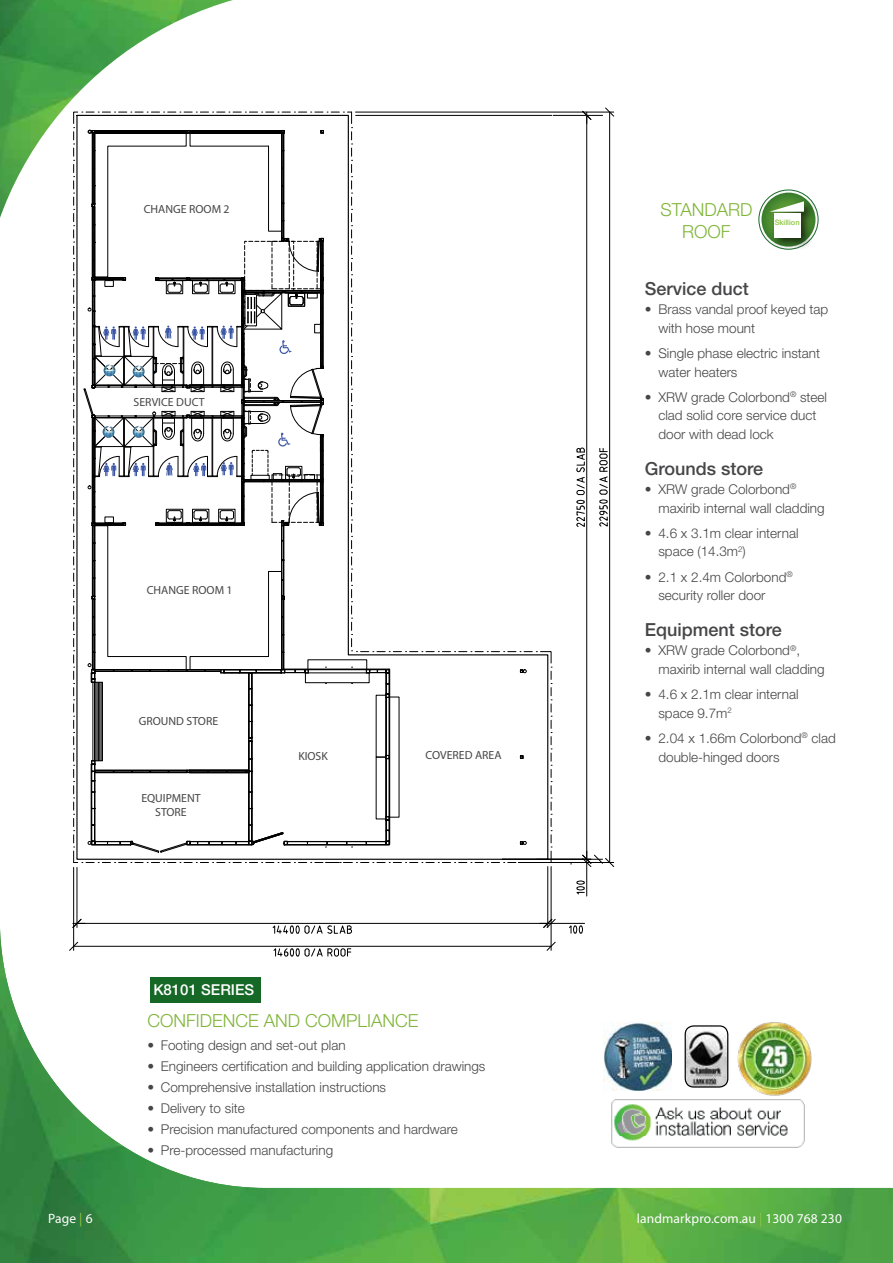
<style>
.page{position:relative;width:893px;height:1263px;background:#fff}
.page>*{position:absolute;margin:0;border:0;box-sizing:border-box;transform-origin:0 0}
.t1{font:500 18px "Helvetica Neue";color:#464547}
.t2{font:300 18px/22px "Helvetica Neue";color:#80b539;text-align:center}
.t3{font:500 15px "Helvetica Neue";color:#fff}
.t4{font:300 13.5px/18.8px "Helvetica Neue";color:#464547}
.t5{font:13.5px "Myriad Pro";letter-spacing:.01em;color:#fff}
.t6{font:11.7px/13.2px "Myriad Pro";color:#464547;text-align:center}
.t7{font:500 7.5px "Helvetica Neue";color:#8dc63f}
.s1{color:#8dc63f}
</style>
<div class="page">
<img style="left:0;top:0;width:233px;height:218px">
<img style="left:0;top:929px;width:893px;height:334px">
<img style="left:604px;top:1023px;width:68px;height:68px">
<img style="left:685px;top:1026px;width:38px;height:61px">
<div style="left:685px;top:1025px;width:43px;height:62px;border:1px solid #000;border-radius:8px"></div>
<img style="left:610px;top:1097px;width:195px;height:52px">
<svg style="left:761px;top:193px;width:54px;height:54px"></svg>
<div style="left:768px;top:199px;width:49px;height:51px;background:#000;opacity:.75"></div>
<div style="left:774px;top:213px;width:27px;height:24px;background:#fff"></div>
<svg style="left:770px;top:201px;width:34px;height:11px"></svg>
<hr style="left:355px;top:112px;width:259px;height:1px;background:#000">
<hr style="left:609px;top:112px;width:1px;height:750px;background:#000">
<svg style="left:605px;top:107px;width:9px;height:10px"></svg>
<svg style="left:599px;top:448px;width:9px;height:79px"></svg>
<hr style="left:586px;top:115px;width:1px;height:744px;background:#000">
<svg style="left:576px;top:447px;width:9px;height:80px"></svg>
<hr style="left:77px;top:867px;width:1px;height:60px;background:#000">
<hr style="left:547px;top:866px;width:1px;height:61px;background:#000">
<hr style="left:77px;top:923px;width:471px;height:1px;background:#000">
<svg style="left:272px;top:923px;width:80px;height:11px"></svg>
<hr style="left:73px;top:867px;width:1px;height:83px;background:#000">
<hr style="left:551px;top:866px;width:1px;height:84px;background:#000">
<hr style="left:74px;top:946px;width:477px;height:1px;background:#000">
<svg style="left:69px;top:942px;width:9px;height:9px"></svg>
<svg style="left:546px;top:942px;width:10px;height:9px"></svg>
<svg style="left:273px;top:946px;width:79px;height:11px"></svg>
<hr style="left:518px;top:862px;width:73px;height:1px;background:#000">
<hr style="left:586px;top:851px;width:1px;height:45px;background:#000">
<svg style="left:576px;top:881px;width:9px;height:14px"></svg>
<hr style="left:537px;top:859px;width:66px;height:1px;background:#000">
<svg style="left:582px;top:855px;width:32px;height:12px"></svg>
<svg style="left:582px;top:111px;width:9px;height:13px"></svg>
<hr style="left:553px;top:115px;width:50px;height:1px;background:#000">
<hr style="left:540px;top:923px;width:45px;height:1px;background:#000">
<svg style="left:543px;top:919px;width:13px;height:9px"></svg>
<svg style="left:568px;top:925px;width:15px;height:9px"></svg>
<svg style="left:72px;top:919px;width:13px;height:9px"></svg>
<div style="left:150px;top:977px;width:111px;height:26px;background:#166827"></div>
<img style="left:723px;top:1008px;width:103px;height:103px">
<svg style="left:73px;top:111px;width:479px;height:752px"></svg>
<p class="t6" style="left:144px;top:202px;width:87px">CHANGE ROOM 2</p>
<p class="t6" style="left:134px;top:395px;width:73px">SERVICE DUCT</p>
<p class="t6" style="left:147px;top:583px;width:87px">CHANGE ROOM 1</p>
<p class="t6" style="left:139px;top:714px;width:81px">GROUND STORE</p>
<p class="t6" style="left:141px;top:792px;width:61px">EQUIPMENT<br>STORE</p>
<p class="t6" style="left:298px;top:749px;width:31px">KIOSK</p>
<p class="t6" style="left:426px;top:748px;width:77px">COVERED AREA</p>
<p class="t3" style="left:153px;top:980px;width:102px">K8101 SERIES</p>
<h1 class="t2" style="left:147px;top:1009px;width:273px">CONFIDENCE AND COMPLIANCE</h1>
<p class="t4" style="left:147px;top:1036px;width:200px">• Footing design and set-out plan</p>
<p class="t4" style="left:147px;top:1057px;width:340px">• Engineers certification and building application drawings</p>
<p class="t4" style="left:147px;top:1077px;width:240px">• Comprehensive installation instructions</p>
<p class="t4" style="left:147px;top:1098px;width:99px">• Delivery to site</p>
<p class="t4" style="left:147px;top:1119px;width:312px">• Precision manufactured components and hardware</p>
<p class="t4" style="left:147px;top:1140px;width:187px">• Pre-processed manufacturing</p>
<h1 class="t2" style="left:660px;top:198px;width:94px">STANDARD<br>ROOF</h1>
<p class="t7" style="left:775px;top:218px;width:26px">Skillion</p>
<h1 class="t1" style="left:645px;top:278px;width:106px">Service duct</h1>
<p class="t4" style="left:658px;top:299px;width:171px;text-indent:-14px">• Brass vandal proof keyed tap with hose mount</p>
<p class="t4" style="left:658px;top:343px;width:163px;text-indent:-14px">• Single phase electric instant water heaters</p>
<p class="t4" style="left:658px;top:387px;width:170px;text-indent:-14px">• XRW grade Colorbond<sup>®</sup> steel clad solid core service duct door with dead lock</p>
<h1 class="t1" style="left:645px;top:458px;width:120px">Grounds store</h1>
<p class="t4" style="left:658px;top:479px;width:168px;text-indent:-14px">• XRW grade Colorbond<sup>® </sup>maxirib internal wall cladding</p>
<p class="t4" style="left:658px;top:523px;width:142px;text-indent:-14px">• 4.6 x 3.1m clear internal space (14.3m<sup>2</sup>)</p>
<p class="t4" style="left:658px;top:567px;width:136px;text-indent:-14px">• 2.1 x 2.4m Colorbond<sup>® </sup>security roller door</p>
<h1 class="t1" style="left:645px;top:619px;width:139px">Equipment store</h1>
<p class="t4" style="left:658px;top:640px;width:168px;text-indent:-14px">• XRW grade Colorbond<sup>®</sup>, maxirib internal wall cladding</p>
<p class="t4" style="left:658px;top:684px;width:142px;text-indent:-14px">• 4.6 x 2.1m clear internal space 9.7m<sup>2</sup></p>
<p class="t4" style="left:658px;top:728px;width:179px;text-indent:-14px">• 2.04 x 1.66m Colorbond<sup>®</sup> clad double-hinged doors</p>
<p class="t5" style="left:51px;top:1210px;width:46px">Page <span class="s1">||</span>66</p>
<p class="t5" style="left:637px;top:1210px;width:207px">landmarkpro.com.au <span class="s1">|</span> 1300 768 230</p>
<p class="t5" style="left:48px;top:1210px;width:30px">Page</p>
</div>
